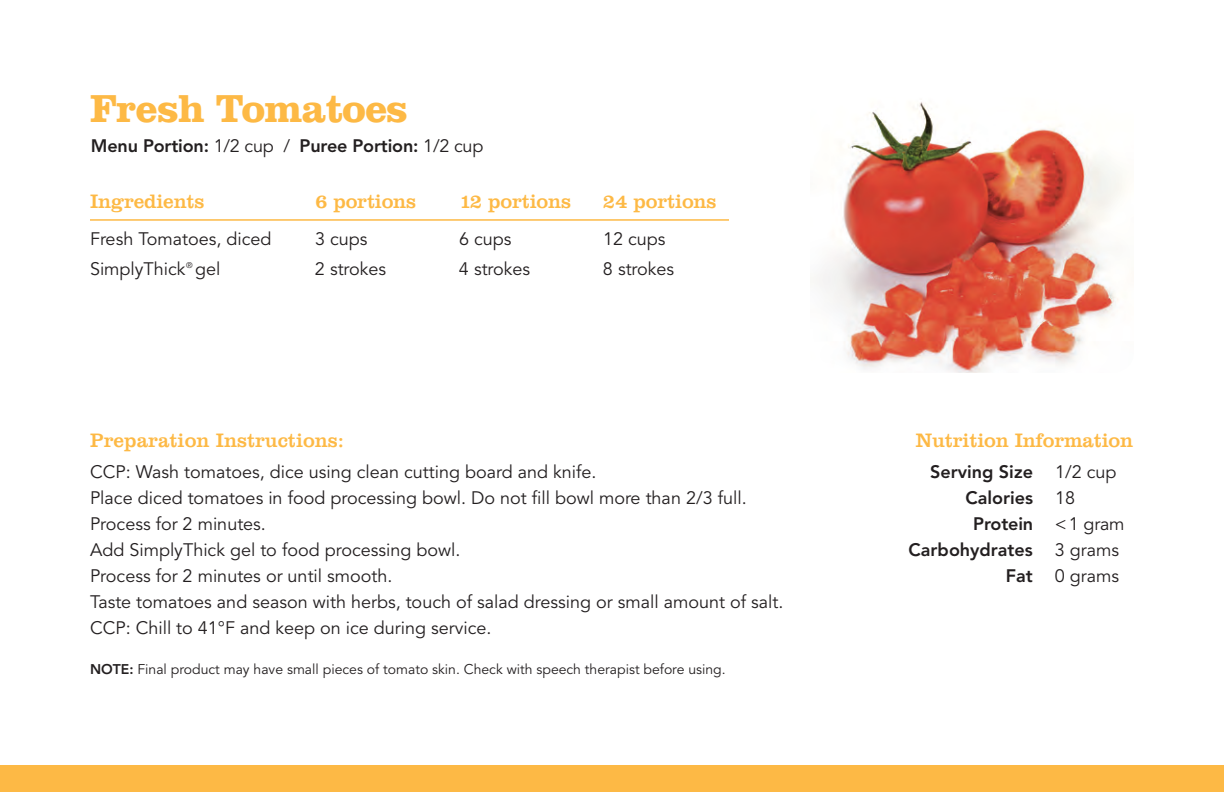
<style>
.page{position:relative;width:1224px;height:792px;background:#fff}
.page>*{position:absolute;margin:0;border:0;box-sizing:border-box;transform-origin:0 0}
.t1{font:700 40px "Clarendon BT";letter-spacing:-.02em;color:#fdb945}
.t2{font:20px "Clarendon BT";letter-spacing:-.01em;color:#fdb945}
.t3{font:18px/26px "Avenir";color:#231f20}
.t4{font:800 18px "Avenir";color:#231f20}
.t5{font:14px "Avenir";color:#231f20}
.s1{font-weight:400}
.s2{font-weight:800}
</style>
<div class="page">
<div style="left:0;top:765px;width:1224px;height:27px;background:#fdb945"></div>
<hr style="left:90px;top:219px;width:225px;height:2px;background:#fdb945">
<hr style="left:315px;top:219px;width:144px;height:2px;background:#fdb945">
<hr style="left:459px;top:219px;width:144px;height:2px;background:#fdb945">
<hr style="left:603px;top:219px;width:126px;height:2px;background:#fdb945">
<img style="left:816px;top:102px;width:309px;height:271px">
<h1 class="t1" style="left:90px;top:84px;width:319px">Fresh Tomatoes</h1>
<p class="t4" style="left:91px;top:135px;width:394px">Menu Portion: <span class="s1">1/2 cup /</span> Puree Portion: <span class="s1">1/2 cup</span></p>
<p class="t2" style="left:90px;top:189px;width:116px">Ingredients</p>
<p class="t2" style="left:315px;top:189px;width:103px">6 portions</p>
<p class="t2" style="left:459px;top:189px;width:114px">12 portions</p>
<p class="t2" style="left:603px;top:189px;width:115px">24 portions</p>
<p class="t3" style="left:90px;top:226px;width:183px">Fresh Tomatoes, diced</p>
<p class="t3" style="left:315px;top:226px;width:54px">3 cups</p>
<p class="t3" style="left:459px;top:226px;width:54px">6 cups</p>
<p class="t3" style="left:603px;top:226px;width:64px">12 cups</p>
<p class="t3" style="left:90px;top:256px;width:132px">SimplyThick<sup>®</sup> gel</p>
<p class="t3" style="left:315px;top:256px;width:73px">2 strokes</p>
<p class="t3" style="left:459px;top:256px;width:73px">4 strokes</p>
<p class="t3" style="left:603px;top:256px;width:73px">8 strokes</p>
<p class="t2" style="left:90px;top:428px;width:256px">Preparation Instructions:</p>
<p class="t3" style="left:90px;top:459px;width:695px">CCP: Wash tomatoes, dice using clean cutting board and knife.<br>Place diced tomatoes in food processing bowl. Do not fill bowl more than 2/3 full.<br>Process for 2 minutes.<br>Add SimplyThick gel to food processing bowl.<br>Process for 2 minutes or until smooth.<br>Taste tomatoes and season with herbs, touch of salad dressing or small amount of salt.<br>CCP: Chill to 41°F and keep on ice during service.</p>
<p class="t5" style="left:90px;top:661px;width:637px"><span class="s2">NOTE:</span> Final product may have small pieces of tomato skin. Check with speech therapist before using.</p>
<p class="t2" style="left:916px;top:428px;width:219px">Nutrition Information</p>
<p class="t4" style="left:930px;top:461px;width:188px">Serving Size <span class="s1">1/2 cup</span></p>
<p class="t4" style="left:965px;top:487px;width:111px">Calories <span class="s1">18</span></p>
<p class="t4" style="left:973px;top:513px;width:153px">Protein <span class="s1">&lt; 1 gram</span></p>
<p class="t4" style="left:909px;top:539px;width:212px">Carbohydrates <span class="s1">3 grams</span></p>
<p class="t3" style="left:1006px;top:563px;width:115px"><span class="s2">Fat</span> 0 grams</p>
</div>
